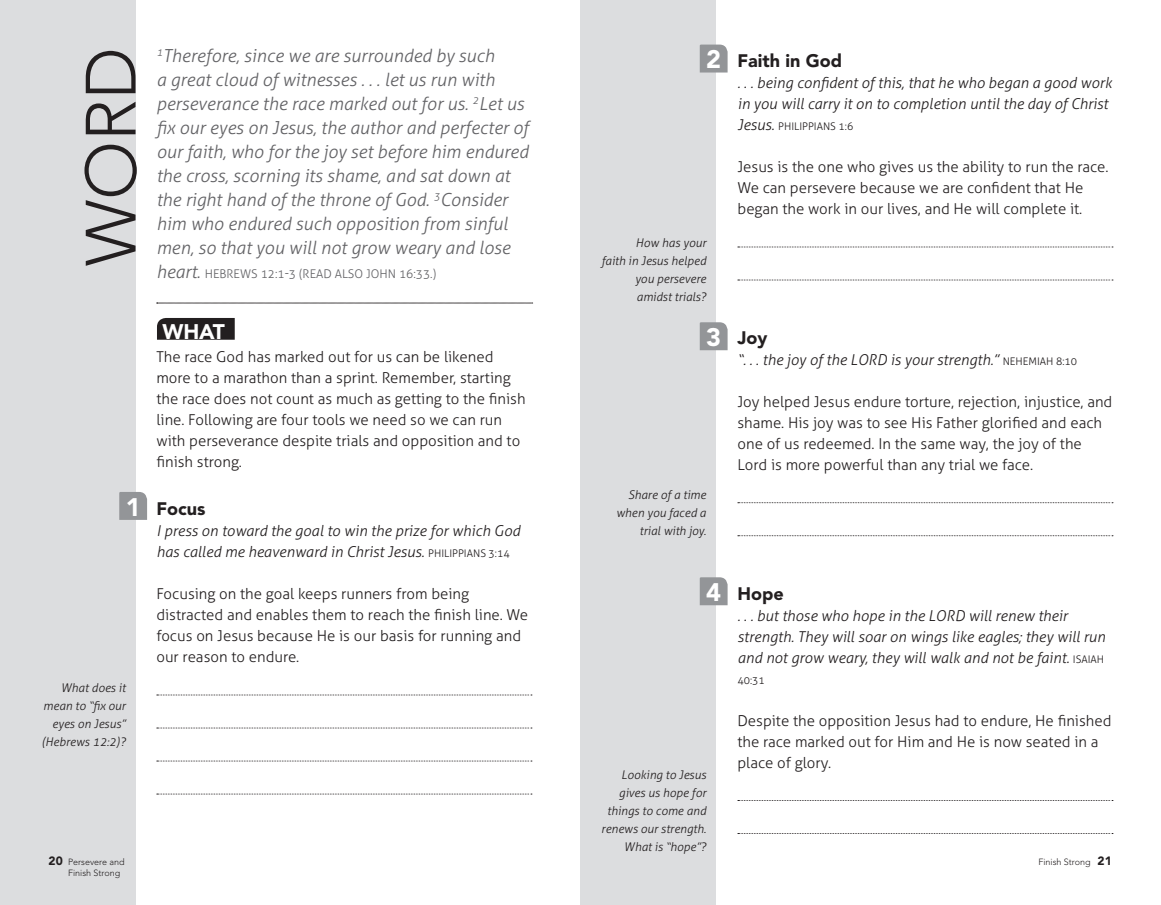
<style>
.page{position:relative;width:1161px;height:905px;background:#fff}
.page>*{position:absolute;margin:0;border:0;box-sizing:border-box;transform-origin:0 0}
.t1{font:300 70.35px "Avenir LT Std";color:#231f20}
.t2{font:900 25.2px "Avenir LT Std";color:#fff}
.t3{font:900 21px "Avenir LT Std";color:#fff}
.t4{font:italic 300 18px/24px "Aller";color:#636366}
.t5{font:900 18px "Avenir LT Std";color:#231f20}
.t6{font:300 15px/21px "Aller";color:#231f20}
.t7{font:italic 300 15px/21px "Aller";color:#231f20}
.t8{font:italic 300 12px/18px "Aller";color:#231f20;text-align:right}
.t9{font:300 12px "Aller";color:#636366}
.t10{font:300 10.5px "Aller";color:#231f20}
.t11{font:300 9px/10.8px "Avenir LT Std";color:#231f20}
.s1{font-style:italic;font-size:18px}
.s2{font-style:normal;font-size:10.5px}
.s3{font-weight:900;font-size:12px}
.s4{font-style:italic;font-size:15px}
</style>
<div class="page">
<div style="left:0;top:0;width:135px;height:904px;background:#dcdddf"></div>
<svg style="left:157px;top:694px;width:375px;height:1px"></svg>
<svg style="left:157px;top:727px;width:375px;height:1px"></svg>
<svg style="left:157px;top:760px;width:375px;height:1px"></svg>
<svg style="left:157px;top:793px;width:375px;height:1px"></svg>
<svg style="left:119px;top:492px;width:28px;height:28px"></svg>
<svg style="left:157px;top:303px;width:376px;height:1px"></svg>
<svg style="left:157px;top:318px;width:78px;height:22px;background:#282425"></svg>
<svg style="left:738px;top:246px;width:375px;height:1px"></svg>
<svg style="left:738px;top:279px;width:375px;height:1px"></svg>
<svg style="left:738px;top:502px;width:375px;height:1px"></svg>
<svg style="left:738px;top:535px;width:375px;height:1px"></svg>
<svg style="left:738px;top:800px;width:375px;height:1px"></svg>
<svg style="left:738px;top:833px;width:375px;height:1px"></svg>
<div style="left:580px;top:0;width:136px;height:904px;background:#dcdddf"></div>
<svg style="left:700px;top:45px;width:28px;height:27px"></svg>
<svg style="left:700px;top:322px;width:28px;height:28px"></svg>
<svg style="left:700px;top:577px;width:28px;height:28px"></svg>
<h1 class="t1" style="left:70px;top:266px;width:213px;rotate:-90deg">WORD</h1>
<p class="t4" style="left:156px;top:43px;width:374px"><sup>1</sup>Therefore, since we are surrounded by such<br>a great cloud of witnesses . . . let us run with perseverance the race marked out for us. <sup>2</sup>Let us fix our eyes on Jesus, the author and perfecter of our faith, who for the joy set before him endured the cross, scorning its shame, and sat down at the right hand of the throne of God. <sup>3</sup>Consider him who endured such opposition from sinful men, so that you will not grow weary and lose</p>
<p class="t9" style="left:156px;top:266px;width:65px"><span class="s1">heart.</span> Hebrews</p>
<p class="t9" style="left:261px;top:266px;width:57px">12:1-3 (Read</p>
<p class="t9" style="left:335px;top:266px;width:8px">also</p>
<p class="t9" style="left:366px;top:266px;width:14px">John</p>
<p class="t9" style="left:399px;top:266px;width:39px">16:33.)</p>
<h3 class="t3" style="left:162px;top:319px;width:36px">WHAT</h3>
<h2 class="t2" style="left:126px;top:492px;width:16px">1</h2>
<p class="t8" style="left:42px;top:678px;width:86px">What does it mean to “fix our eyes on Jesus” (Hebrews 12:2)?</p>
<p class="t6" style="left:156px;top:346px;width:371px">The race God has marked out for us can be likened more to a marathon than a sprint. Remember, starting the race does not count as much as getting to the finish line. Following are four tools we need so we can run with perseverance despite trials and opposition and to finish strong.</p>
<p class="t5" style="left:156px;top:498px;width:50px">Focus</p>
<p class="t7" style="left:156px;top:520px;width:365px">I press on toward the goal to win the prize for which God has called me heavenward in Christ Jesus. <span class="s2">Philippians</span></p>
<p class="t10" style="left:489px;top:547px;width:23px">3:14</p>
<p class="t6" style="left:156px;top:583px;width:373px">Focusing on the goal keeps runners from being distracted and enables them to reach the finish line. We focus on Jesus because He is our basis for running and our reason to endure.</p>
<p class="t11" style="left:49px;top:857px;width:78px"><span class="s3">20</span> Persevere and<br>F</p>
<p class="t11" style="left:73px;top:867px;width:49px">inish Strong</p>
<h2 class="t2" style="left:706px;top:44px;width:16px">2</h2>
<p class="t8" style="left:602px;top:233px;width:106px">How has your<br>faith in Jesus helped you persevere amidst trials?</p>
<h2 class="t2" style="left:706px;top:321px;width:16px">3</h2>
<p class="t8" style="left:616px;top:485px;width:92px">Share of a time when you faced a trial with joy.</p>
<p class="t5" style="left:737px;top:50px;width:106px">Faith in God</p>
<p class="t7" style="left:737px;top:72px;width:376px">. . . being confident of this, that he who began a good work in you will carry it on to completion until the day of Christ</p>
<p class="t10" style="left:737px;top:120px;width:53px"><span class="s4">Jesus.</span> Philippians</p>
<p class="t10" style="left:839px;top:120px;width:16px">1:6</p>
<p class="t6" style="left:737px;top:156px;width:372px">Jesus is the one who gives us the ability to run the race.<br>We can persevere because we are confident that He began the work in our lives, and He will complete it.</p>
<p class="t5" style="left:737px;top:327px;width:31px">Joy</p>
<p class="t7" style="left:737px;top:349px;width:306px">“. . . the joy of the LORD is your strength.” <span class="s2">Nehe miah</span></p>
<p class="t10" style="left:1056px;top:355px;width:23px">8:10</p>
<p class="t6" style="left:737px;top:391px;width:376px">Joy helped Jesus endure torture, rejection, injustice, and shame. His joy was to see His Father glorified and each one of us redeemed. In the same way, the joy of the Lord is more powerful than any trial we face.</p>
<h2 class="t2" style="left:706px;top:576px;width:16px">4</h2>
<p class="t8" style="left:601px;top:765px;width:106px">Looking to Jesus gives us hope for things to come and renews our strength.<br>What is “hope”?</p>
<p class="t5" style="left:737px;top:582px;width:48px">Hope</p>
<p class="t7" style="left:737px;top:605px;width:369px">. . . but those who hope in the LORD will renew their strength. They will soar on wings like eagles; they will run and not grow weary, they will walk and not be faint. <span class="s2">Isaiah</span></p>
<p class="t10" style="left:737px;top:673px;width:29px">40:31</p>
<p class="t6" style="left:737px;top:710px;width:376px">Despite the opposition Jesus had to endure, He finished the race marked out for Him and He is now seated in a place of glory.</p>
<p class="t11" style="left:1038px;top:857px;width:75px">Finish Strong <span class="s3">21</span></p>
</div>
